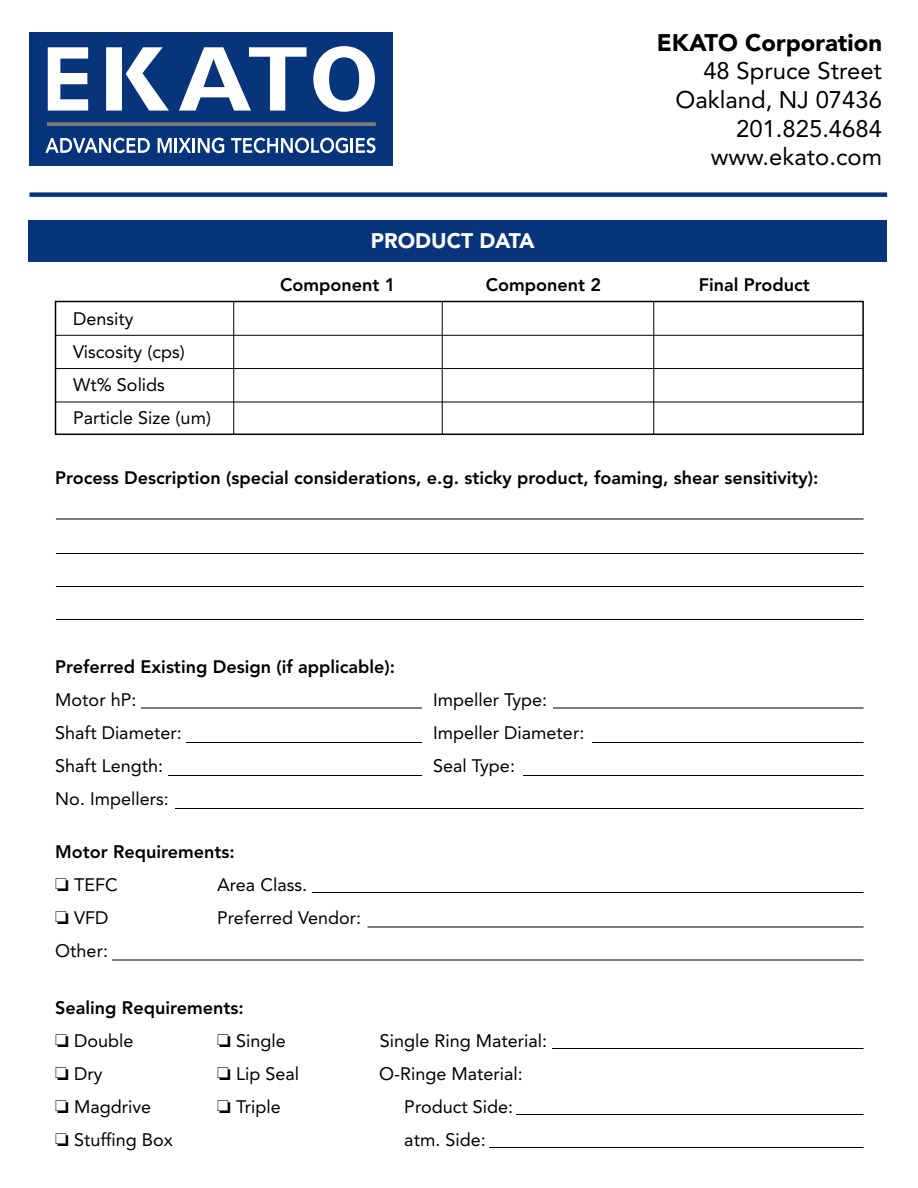
<style>
.page{position:relative;width:918px;height:1188px;background:#fff}
.page>*{position:absolute;margin:0;border:0;box-sizing:border-box;transform-origin:0 0}
.t1{font:23.85px/28.7px "Avenir";color:#000;text-align:right}
.t2{font:900 23.85px "Avenir";color:#000}
.t3{font:900 21px "Avenir";color:#fff}
.t4{font:18px/33px "Avenir";color:#000}
.t5{font:800 18px/33px "Avenir";color:#000}
.s1{font-weight:400}
</style>
<div class="page">
<div style="left:29px;top:220px;width:858px;height:41px;background:#08347b"></div>
<div style="left:29px;top:32px;width:364px;height:134px;background:#08347b"></div>
<svg style="left:48px;top:47px;width:40px;height:64px"></svg>
<svg style="left:106px;top:47px;width:63px;height:64px"></svg>
<svg style="left:179px;top:47px;width:128px;height:64px"></svg>
<svg style="left:313px;top:46px;width:62px;height:66px"></svg>
<svg style="left:47px;top:122px;width:329px;height:4px"></svg>
<svg style="left:45px;top:138px;width:105px;height:15px"></svg>
<svg style="left:158px;top:138px;width:66px;height:15px"></svg>
<svg style="left:231px;top:138px;width:144px;height:15px"></svg>
<div style="left:29px;top:192px;width:858px;height:5px;background:#08347b"></div>
<div style="left:55px;top:301px;width:809px;height:134px;border:2px solid #000"></div>
<hr style="left:55px;top:335px;width:808px;height:1px;background:#000">
<hr style="left:55px;top:368px;width:808px;height:1px;background:#000">
<hr style="left:56px;top:402px;width:808px;height:1px;background:#000">
<hr style="left:56px;top:519px;width:808px;height:1px;background:#000">
<hr style="left:56px;top:553px;width:808px;height:1px;background:#000">
<hr style="left:56px;top:586px;width:808px;height:1px;background:#000">
<hr style="left:56px;top:619px;width:808px;height:1px;background:#000">
<hr style="left:56px;top:708px;width:808px;height:1px;background:#000">
<hr style="left:56px;top:742px;width:808px;height:1px;background:#000">
<hr style="left:56px;top:775px;width:808px;height:1px;background:#000">
<hr style="left:56px;top:808px;width:808px;height:1px;background:#000">
<div style="left:46px;top:690px;width:95px;height:27px;background:#fff"></div>
<div style="left:46px;top:720px;width:140px;height:27px;background:#fff"></div>
<div style="left:46px;top:753px;width:122px;height:27px;background:#fff"></div>
<div style="left:422px;top:690px;width:131px;height:27px;background:#fff"></div>
<div style="left:422px;top:720px;width:170px;height:27px;background:#fff"></div>
<div style="left:422px;top:753px;width:101px;height:27px;background:#fff"></div>
<div style="left:46px;top:786px;width:130px;height:27px;background:#fff"></div>
<hr style="left:233px;top:302px;width:1px;height:133px;background:#000">
<hr style="left:442px;top:302px;width:1px;height:133px;background:#000">
<hr style="left:653px;top:302px;width:1px;height:133px;background:#000">
<hr style="left:312px;top:892px;width:552px;height:1px;background:#000">
<hr style="left:368px;top:927px;width:496px;height:1px;background:#000">
<hr style="left:56px;top:960px;width:808px;height:1px;background:#000">
<div style="left:46px;top:938px;width:66px;height:26px;background:#fff"></div>
<hr style="left:552px;top:1048px;width:312px;height:1px;background:#000">
<hr style="left:516px;top:1114px;width:348px;height:1px;background:#000">
<hr style="left:489px;top:1147px;width:375px;height:1px;background:#000">
<p class="t3" style="left:371px;top:228px;width:165px">PRODUCT DATA</p>
<h1 class="t2" style="left:657px;top:28px;width:227px">EKATO Corporation</h1>
<h1 class="t1" style="left:676px;top:57px;width:208px">48 Spruce Street<br>Oakland, NJ 07436<br>201.825.4684 www.ekato.com</h1>
<p class="t4" style="left:73px;top:302px;width:139px">Density<br>Viscosity (cps)<br>Wt% Solids<br>Particle Size (um)</p>
<p class="t5" style="left:280px;top:268px;width:117px">Component 1</p>
<p class="t5" style="left:486px;top:268px;width:117px">Component 2</p>
<p class="t5" style="left:699px;top:268px;width:113px">Final Product</p>
<p class="t5" style="left:55px;top:461px;width:765px">Process Description (special considerations, e.g. sticky product, foaming, shear sensitivity):</p>
<p class="t5" style="left:55px;top:650px;width:341px">Preferred Existing Design (if applicable):</p>
<p class="t4" style="left:55px;top:683px;width:83px">Motor hP:</p>
<p class="t4" style="left:433px;top:683px;width:116px">Impeller Type:</p>
<p class="t4" style="left:55px;top:716px;width:128px">Shaft Diameter:</p>
<p class="t4" style="left:433px;top:716px;width:153px">Impeller Diameter:</p>
<p class="t4" style="left:55px;top:749px;width:109px">Shaft Length:</p>
<p class="t4" style="left:433px;top:749px;width:83px">Seal Type:</p>
<p class="t4" style="left:55px;top:782px;width:115px">No. Impellers:</p>
<p class="t5" style="left:55px;top:835px;width:181px">Motor Requirements: ❏ <span class="s1">TEFC</span></p>
<p class="t4" style="left:217px;top:868px;width:91px">Area Class.</p>
<p class="t4" style="left:55px;top:901px;width:55px">❏ VFD</p>
<p class="t4" style="left:217px;top:901px;width:145px">Preferred Vendor:</p>
<p class="t4" style="left:55px;top:934px;width:54px">Other:</p>
<p class="t5" style="left:55px;top:991px;width:190px">Sealing Requirements: ❏ <span class="s1">Double</span></p>
<p class="t4" style="left:217px;top:1024px;width:70px">❏ Single</p>
<p class="t4" style="left:380px;top:1024px;width:169px">Single Ring Material:</p>
<p class="t4" style="left:55px;top:1057px;width:49px">❏ Dry</p>
<p class="t4" style="left:217px;top:1057px;width:83px">❏ Lip Seal</p>
<p class="t4" style="left:379px;top:1057px;width:145px">O-Ringe Material:</p>
<p class="t4" style="left:55px;top:1090px;width:97px">❏ Magdrive</p>
<p class="t4" style="left:217px;top:1090px;width:65px">❏ Triple</p>
<p class="t4" style="left:404px;top:1090px;width:110px">Product Side:</p>
<p class="t4" style="left:55px;top:1123px;width:119px">❏ Stuffing Box</p>
<p class="t4" style="left:404px;top:1123px;width:83px">atm. Side:</p>
</div>
